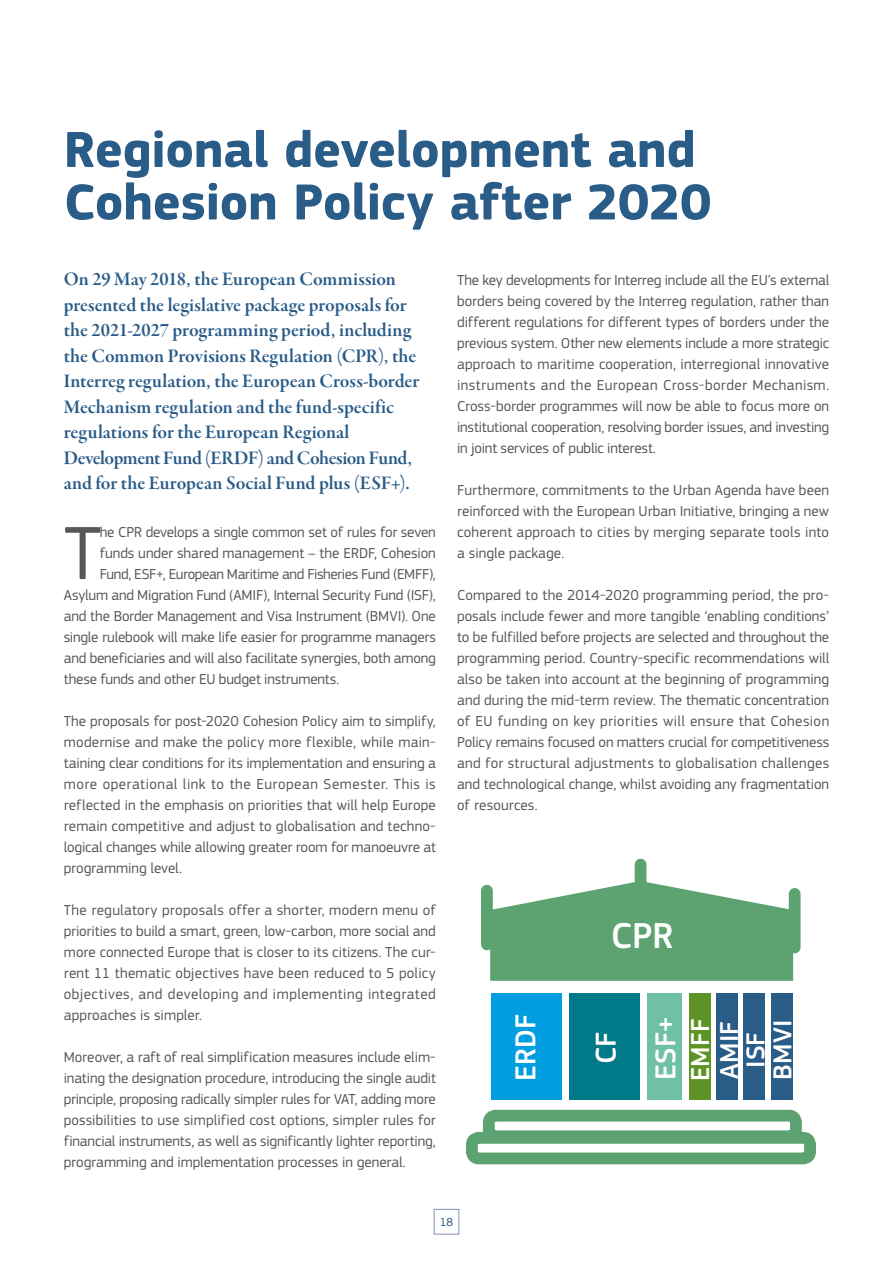
<style>
.page{position:relative;width:893px;height:1263px;background:#fff}
.page>*{position:absolute;margin:0;border:0;box-sizing:border-box;transform-origin:0 0}
.t1{font:78.3px "EC Square Sans Pro";color:#575756}
.t2{font:700 52.5px/52.5px "EC Square Sans Pro";letter-spacing:-.005em;color:#2a5c88}
.t3{font:500 37.5px "EC Square Sans Pro";color:#fff}
.t4{font:500 30px/59.6px "EC Square Sans Pro";letter-spacing:.005em;color:#fff;text-align:center}
.t5{font:500 27px/29px "EC Square Sans Pro";letter-spacing:.01em;color:#fff}
.t6{font:19.5px/25.5px "Garamond Premr Pro Smbd Subh";color:#2a5c88}
.t7{font:15px/21px "EC Square Sans Pro";letter-spacing:-.01em;color:#575756;text-align:justify}
.t8{font:12px "EC Square Sans Pro";color:#2a5c88}
</style>
<div class="page">
<div style="left:434px;top:1209px;width:25px;height:25px;border:1px solid #8695b4"></div>
<svg style="left:490px;top:881px;width:303px;height:100px;background:#73b085"></svg>
<div style="left:481px;top:891px;width:12px;height:53px;background:#5ca371"></div>
<div style="left:635px;top:864px;width:11px;height:54px;background:#5ca371"></div>
<div style="left:789px;top:894px;width:11px;height:53px;background:#5ca371"></div>
<div style="left:483px;top:1110px;width:319px;height:32px;border:12px solid #5ca371;border-radius:7px"></div>
<div style="left:466px;top:1132px;width:350px;height:32px;border:12px solid #5ca371;border-radius:7px"></div>
<div style="left:491px;top:993px;width:71px;height:107px;background:#009ee0"></div>
<div style="left:569px;top:993px;width:71px;height:107px;background:#007989"></div>
<div style="left:647px;top:993px;width:35px;height:107px;background:#70c0a7"></div>
<div style="left:689px;top:993px;width:21px;height:107px;background:#5e9426"></div>
<div style="left:716px;top:993px;width:21px;height:107px;background:#2a5c88"></div>
<div style="left:744px;top:993px;width:21px;height:107px;background:#2a5c88"></div>
<div style="left:771px;top:993px;width:21px;height:107px;background:#2a5c88"></div>
<h2 class="t2" style="left:64px;top:125px;width:649px">Regional development and<br>Cohesion Policy after 2020</h2>
<p class="t6" style="left:64px;top:267px;width:357px">On 29 May 2018, the European Commission presented the legislative package proposals for the 2021-2027 programming period, including the Common Provisions Regulation (CPR), the Interreg regulation, the European Cross-border Mechanism regulation and the fund-specific regulations for the European Regional Development Fund (ERDF) and Cohesion Fund, and for the European Social Fund plus (ESF+).</p>
<h1 class="t1" style="left:64px;top:508px;width:39px">T</h1>
<p class="t7" style="left:100px;top:522px;width:338px">he CPR develops a single common set of rules for seven</p>
<p class="t7" style="left:100px;top:543px;width:338px">funds under shared management – the ERDF, Cohesion</p>
<p class="t7" style="left:100px;top:564px;width:338px">Fund, ESF+, European Maritime and Fisheries Fund (EMFF),</p>
<p class="t7" style="left:64px;top:585px;width:374px">Asylum and Migration Fund (AMIF), Internal Security Fund (ISF),</p>
<p class="t7" style="left:64px;top:606px;width:374px">and the Border Management and Visa Instrument (BMVI). One</p>
<p class="t7" style="left:64px;top:627px;width:374px">single rulebook will make life easier for programme managers</p>
<p class="t7" style="left:64px;top:648px;width:374px">and beneficiaries and will also facilitate synergies, both among</p>
<p class="t7" style="left:64px;top:669px;width:277px">these funds and other EU budget instruments.</p>
<p class="t7" style="left:64px;top:711px;width:374px">The proposals for post-2020 Cohesion Policy aim to simplify, modernise and make the policy more flexible, while main&shy;taining clear conditions for its implementation and ensuring a more operational link to the European Semester. This is reflected in the emphasis on priorities that will help Europe remain competitive and adjust to globalisation and techno&shy;logical changes while allowing greater room for manoeuvre at programming level.</p>
<p class="t7" style="left:64px;top:900px;width:374px">The regulatory proposals offer a shorter, modern menu of priorities to build a smart, green, low-carbon, more social and more connected Europe that is closer to its citizens. The cur&shy;rent 11 thematic objectives have been reduced to 5 policy objectives, and developing and implementing integrated approaches is simpler.</p>
<p class="t7" style="left:64px;top:1047px;width:374px">Moreover, a raft of real simplification measures include elim&shy;inating the designation procedure, introducing the single audit principle, proposing radically simpler rules for VAT, adding more possibilities to use simplified cost options, simpler rules for financial instruments, as well as significantly lighter reporting, programming and implementation processes in general.</p>
<p class="t7" style="left:457px;top:270px;width:374px">The key developments for Interreg include all the EU’s external borders being covered by the Interreg regulation, rather than different regulations for different types of borders under the previous system. Other new elements include a more strategic approach to maritime cooperation, interregional innovative instruments and the European Cross-border Mechanism.<br>Cross-border programmes will now be able to focus more on institutional cooperation, resolving border issues, and investing in joint services of public interest.</p>
<p class="t7" style="left:457px;top:480px;width:374px">Furthermore, commitments to the Urban Agenda have been reinforced with the European Urban Initiative, bringing a new coherent approach to cities by merging separate tools into a single package.</p>
<p class="t7" style="left:457px;top:585px;width:374px">Compared to the 2014-2020 programming period, the pro&shy;posals include fewer and more tangible ‘enabling conditions’ to be fulfilled before projects are selected and throughout the programming period. Country-specific recommendations will also be taken into account at the beginning of programming and during the mid-term review. The thematic concentration of EU funding on key priorities will ensure that Cohesion Policy remains focused on matters crucial for competitiveness and for structural adjustments to globalisation challenges and technological change, whilst avoiding any fragmentation of resources.</p>
<h3 class="t3" style="left:611px;top:914px;width:64px">CPR</h3>
<h3 class="t4" style="left:496px;top:1081px;width:68px;rotate:-90deg">ERDF</h3>
<h3 class="t4" style="left:577px;top:1080px;width:66px;rotate:-90deg">CF<br>ESF+</h3>
<h3 class="t5" style="left:686px;top:1081px;width:64px;rotate:-90deg">EMFF<br>AMIF</h3>
<h3 class="t5" style="left:742px;top:1080px;width:62px;line-height:27.2px;text-align:center;rotate:-90deg">ISF<br>BMVI</h3>
<p class="t8" style="left:440px;top:1215px;width:15px">18</p>
</div>
